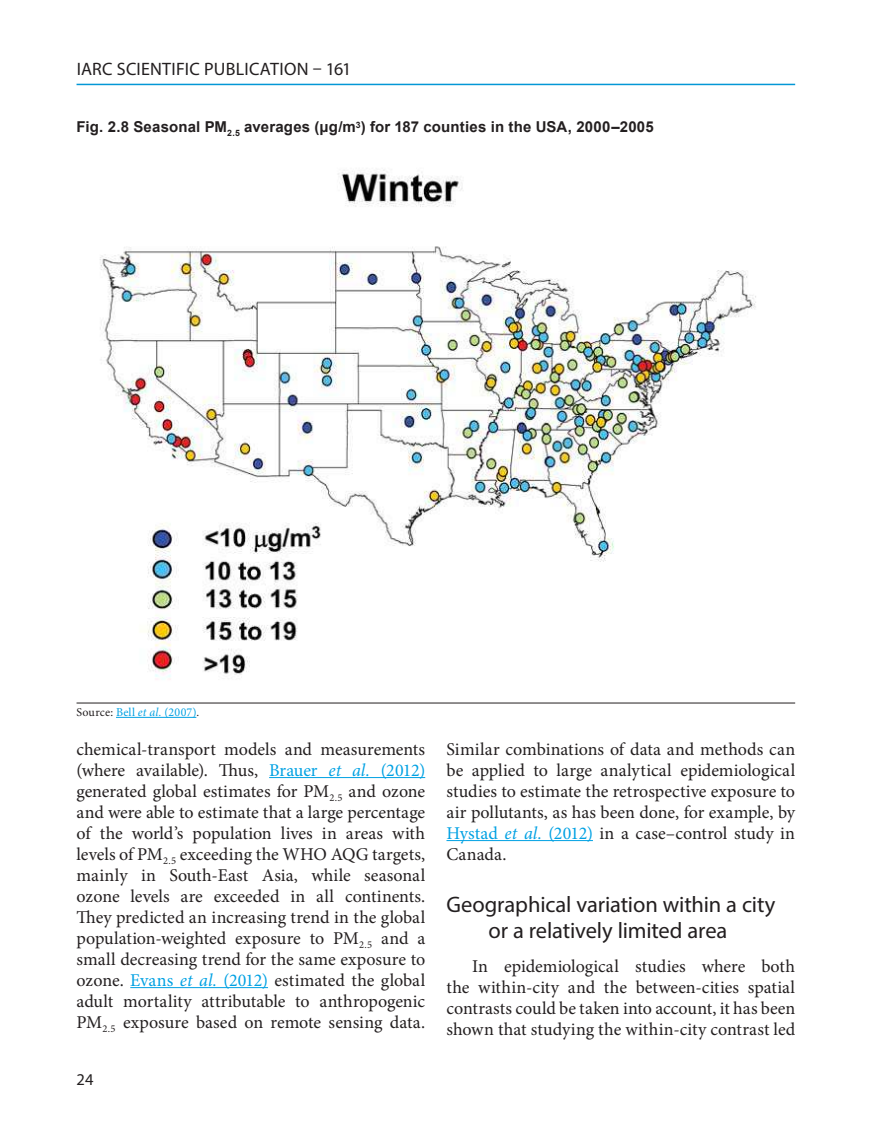
<style>
.page{position:relative;width:893px;height:1127px;background:#fff}
.page>*{position:absolute;margin:0;border:0;box-sizing:border-box;transform-origin:0 0}
.t1{font:22.5px/25.5px "Myriad Pro";letter-spacing:-.01em;color:#231f20;text-align:center}
.Para_Ind{font:18px/21px "Minion Pro";color:#231f20;text-align:justify}
.Right_RH{font:18px "Myriad Pro";letter-spacing:.015em;color:#231f20}
.t2{font:16.5px "Myriad Pro";color:#231f20}
.Fig_Title{font:700 15px "Arial";letter-spacing:.01em;color:#231f20}
.Fig_FN1{font:12px "Minion Pro";letter-spacing:.025em;color:#00a1e3}
.s1{color:#231f20}
.s2{font-style:italic}
.s3{color:#00a1e3}
.s4{font-style:italic;color:#00a1e3}
</style>
<div class="page">
<hr style="left:77px;top:84px;width:718px;height:1px;background:#0397d6">
<hr style="left:269px;top:777px;width:156px;height:1px;background:#00a1e3">
<hr style="left:130px;top:987px;width:138px;height:1px;background:#00a1e3">
<hr style="left:446px;top:840px;width:147px;height:1px;background:#00a1e3">
<hr style="left:77px;top:703px;width:718px;height:1px;background:#231f20">
<hr style="left:116px;top:717px;width:80px;height:1px;background:#00a1e3">
<img style="left:100px;top:169px;width:656px;height:511px">
<p class="Right_RH" style="left:77px;top:58px;width:276px">IARC SCIENTIFIC PUBLICATION – 161</p>
<p class="Fig_Title" style="left:77px;top:117px;width:579px">Fig. 2.8 Seasonal PM<sub>2.5</sub> averages (μg/m<sup>3</sup>) for 187 counties in the USA, 2000–2005</p>
<p class="Fig_FN1" style="left:77px;top:704px;width:124px"><span class="s1">Source:</span> Bell <span class="s2">et al.</span> (2007)<span class="s1">.</span></p>
<p class="Para_Ind" style="left:77px;top:738px;width:350px">chemical-transport models and measurements (where available). Thus, <span class="s3">Brauer</span> <span class="s4">et al.</span> <span class="s3">(2012) </span>generated global estimates for PM<sub>2.5</sub> and ozone and were able to estimate that a large percentage of the world’s population lives in areas with levels of PM<sub>2.5</sub> exceeding the WHO AQG targets, mainly in South-East Asia, while seasonal ozone levels are exceeded in all continents.<br>They predicted an increasing trend in the global population-weighted exposure to PM<sub>2.5</sub> and a small decreasing trend for the same exposure to ozone. <span class="s3">Evans</span> <span class="s4">et al.</span> <span class="s3">(2012)</span> estimated the global adult mortality attributable to anthropogenic PM<sub>2.5</sub> exposure based on remote sensing data.</p>
<p class="Para_Ind" style="left:446px;top:738px;width:350px">Similar combinations of data and methods can be applied to large analytical epidemiological studies to estimate the retrospective exposure to air pollutants, as has been done, for example, by <span class="s3">Hystad</span> <span class="s4">et al.</span> <span class="s3">(2012)</span> in a case–control study in Canada.</p>
<h2 class="t1" style="left:446px;top:891px;width:331px">Geographical variation within a city or a relatively limited area</h2>
<p class="Para_Ind" style="left:446px;top:956px;width:350px;text-indent:26px">In epidemiological studies where both the within-city and the between-cities spatial contrasts could be taken into account, it has been shown that studying the within-city contrast led</p>
<p class="t2" style="left:77px;top:1069px;width:18px">24</p>
</div>
